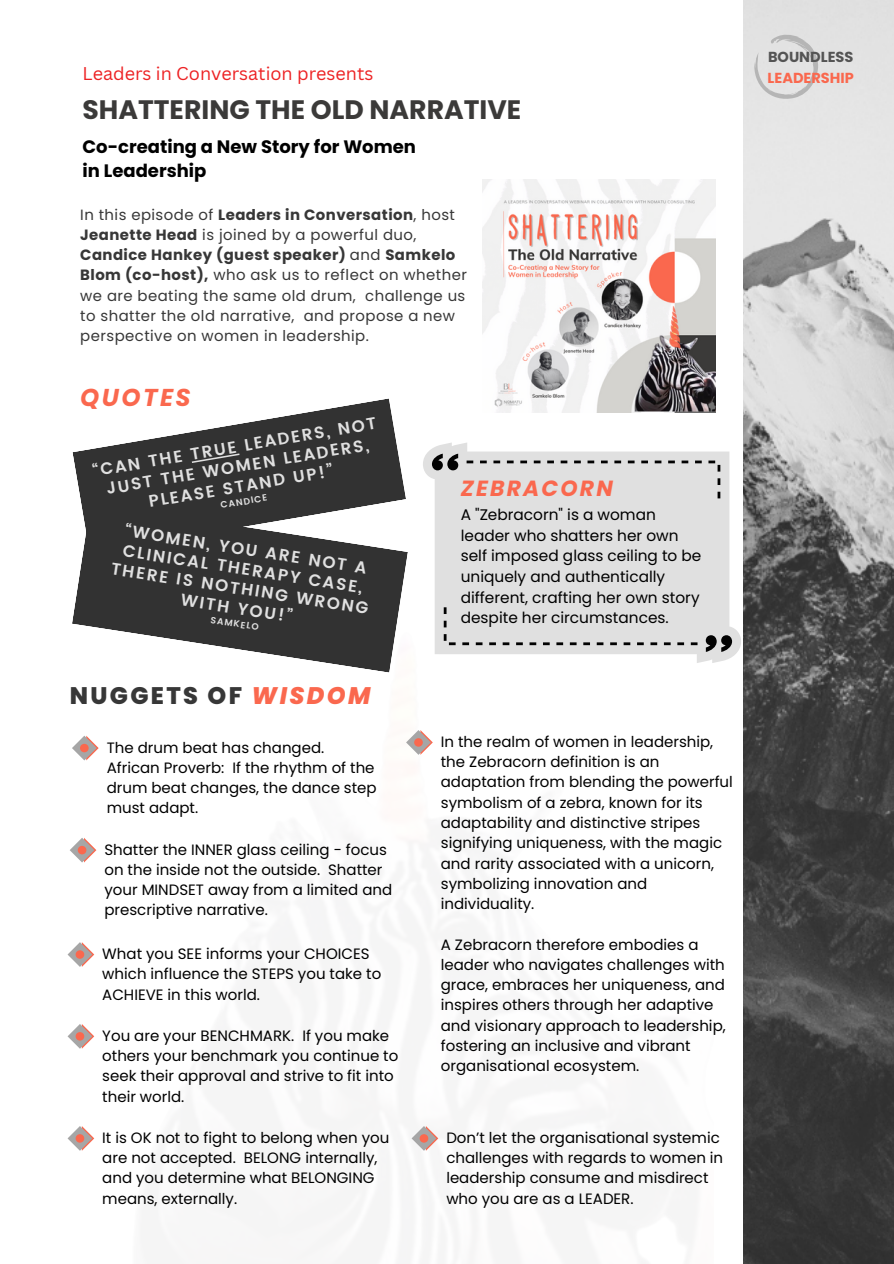
<style>
.page{position:relative;width:894px;height:1264px;background:#fff}
.page>*{position:absolute;margin:0;border:0;box-sizing:border-box;transform-origin:0 0}
.t1{font:700 26.7px "Poppins";color:#3b3a39}
.t2{font:italic 700 24.45px "Poppins";letter-spacing:.1em;color:#fa684e}
.t3{font:800 24px "Poppins";letter-spacing:.1em;color:#373737}
.t4{font:italic 700 21.9px "Poppins";letter-spacing:.1em;color:#fa684e}
.t5{font:700 18px/24.8px "Poppins";color:#000}
.t6{font:18px "Canva Sans";color:#ed2224}
.t7{font:600 16.65px/19.8px "Poppins";color:#e0e0e0;text-align:center}
.t8{font:15.3px/20.7px "Poppins";color:#000}
.t9{font:15px/20.2px "Poppins";color:#000}
.t10{font:14.85px/20.2px "Poppins";letter-spacing:.03em;color:#373737}
.t11{font:700 14.55px/20.1px "Poppins";color:#fa684e}
.t12{font:600 9.15px "Poppins";color:#e0e0e0}
.s1{font-weight:700}
.s2{font-style:italic;color:#fa684e}
.s3{color:#545454}
</style>
<div class="page">
<img style="left:743px;top:0;width:150px;height:1263px">
<svg style="left:743px;top:22px;width:88px;height:90px;background:#dedede"></svg>
<svg style="left:70px;top:838px;width:26px;height:24px"></svg>
<img style="left:482px;top:179px;width:233px;height:233px">
<svg style="left:72px;top:736px;width:27px;height:24px"></svg>
<svg style="left:67px;top:1126px;width:27px;height:24px"></svg>
<svg style="left:406px;top:730px;width:26px;height:24px"></svg>
<svg style="left:67px;top:942px;width:27px;height:24px"></svg>
<svg style="left:67px;top:1024px;width:27px;height:24px"></svg>
<svg style="left:423px;top:442px;width:318px;height:221px;background:#e3e3e3"></svg>
<svg style="left:466px;top:460px;width:7px;height:3px"></svg>
<svg style="left:480px;top:460px;width:6px;height:3px"></svg>
<svg style="left:493px;top:460px;width:7px;height:3px"></svg>
<svg style="left:506px;top:460px;width:7px;height:3px"></svg>
<svg style="left:520px;top:460px;width:7px;height:3px"></svg>
<svg style="left:533px;top:460px;width:7px;height:3px"></svg>
<svg style="left:547px;top:460px;width:6px;height:3px"></svg>
<svg style="left:560px;top:460px;width:7px;height:3px"></svg>
<svg style="left:574px;top:460px;width:6px;height:3px"></svg>
<svg style="left:587px;top:460px;width:7px;height:3px"></svg>
<svg style="left:600px;top:460px;width:7px;height:3px"></svg>
<svg style="left:614px;top:460px;width:7px;height:3px"></svg>
<svg style="left:627px;top:460px;width:7px;height:3px"></svg>
<svg style="left:641px;top:460px;width:6px;height:3px"></svg>
<svg style="left:654px;top:460px;width:7px;height:3px"></svg>
<svg style="left:668px;top:460px;width:6px;height:3px"></svg>
<svg style="left:681px;top:460px;width:7px;height:3px"></svg>
<svg style="left:694px;top:460px;width:7px;height:3px"></svg>
<svg style="left:708px;top:460px;width:12px;height:11px"></svg>
<svg style="left:717px;top:478px;width:3px;height:7px"></svg>
<svg style="left:717px;top:491px;width:3px;height:7px"></svg>
<svg style="left:443px;top:607px;width:3px;height:7px"></svg>
<svg style="left:443px;top:620px;width:3px;height:7px"></svg>
<svg style="left:443px;top:634px;width:12px;height:11px"></svg>
<svg style="left:462px;top:642px;width:7px;height:3px"></svg>
<svg style="left:475px;top:642px;width:7px;height:3px"></svg>
<svg style="left:489px;top:642px;width:7px;height:3px"></svg>
<svg style="left:502px;top:642px;width:7px;height:3px"></svg>
<svg style="left:516px;top:642px;width:6px;height:3px"></svg>
<svg style="left:529px;top:642px;width:7px;height:3px"></svg>
<svg style="left:543px;top:642px;width:6px;height:3px"></svg>
<svg style="left:556px;top:642px;width:7px;height:3px"></svg>
<svg style="left:569px;top:642px;width:7px;height:3px"></svg>
<svg style="left:583px;top:642px;width:7px;height:3px"></svg>
<svg style="left:596px;top:642px;width:7px;height:3px"></svg>
<svg style="left:610px;top:642px;width:6px;height:3px"></svg>
<svg style="left:623px;top:642px;width:7px;height:3px"></svg>
<svg style="left:637px;top:642px;width:6px;height:3px"></svg>
<svg style="left:650px;top:642px;width:7px;height:3px"></svg>
<svg style="left:663px;top:642px;width:7px;height:3px"></svg>
<svg style="left:677px;top:642px;width:7px;height:3px"></svg>
<svg style="left:690px;top:642px;width:7px;height:3px"></svg>
<svg style="left:432px;top:453px;width:26px;height:17px"></svg>
<svg style="left:705px;top:635px;width:26px;height:17px"></svg>
<svg style="left:72px;top:398px;width:334px;height:105px;fill:#323232"></svg>
<svg style="left:192px;top:453px;width:47px;height:10px"></svg>
<svg style="left:72px;top:503px;width:335px;height:169px;fill:#323232"></svg>
<svg style="left:411px;top:1126px;width:27px;height:24px"></svg>
<h3 class="t6" style="left:82px;top:61px;width:292px">Leaders in Conversation presents</h3>
<p class="t1" style="left:82px;top:91px;width:440px">SHATTERING THE OLD NARRATIVE</p>
<p class="t5" style="left:82px;top:134px;width:335px">Co-creating a New Story for Women in Leadership</p>
<p class="t10" style="left:80px;top:204px;width:388px">In this episode of <span class="s1">Leaders in Conversation</span>, host <span class="s1">Jeanette Head</span> is joined by a powerful duo, <span class="s1">Candice Hankey (guest speaker)</span> and <span class="s1">Samkelo Blom (co-host),</span> who ask us to reflect on whether we are beating the same old drum, challenge us to shatter the old narrative, and propose a new perspective on women in leadership.</p>
<h3 class="t2" style="left:80px;top:380px;width:112px">QUOTES</h3>
<p class="t7" style="left:91px;top:462px;width:289px;rotate:-10deg">“CAN THE TRUE LEADERS, NOT<br>JUST THE WOMEN LEADERS,<br>PLEASE STAND UP!”</p>
<p class="t12" style="left:220px;top:500px;width:49px;rotate:-10deg">CANDICE</p>
<p class="t7" style="left:127px;top:520px;width:246px;rotate:9deg">“WOMEN, YOU ARE NOT A</p>
<p class="t7" style="left:125px;top:540px;width:244px;rotate:9deg">CLINICAL THERAPY CASE,</p>
<p class="t7" style="left:113px;top:558px;width:84px;rotate:9deg">THERE IS</p>
<p class="t7" style="left:183px;top:589px;width:50px;rotate:9deg">WITH</p>
<p class="t7" style="left:242px;top:578px;width:131px;text-align:left;text-indent:-40px;rotate:9deg">NOTHING WRONG<br>YOU!”</p>
<p class="t12" style="left:211px;top:614px;width:50px;rotate:9deg">SAMKELO</p>
<h4 class="t3" style="left:70px;top:679px;width:302px">NUGGETS OF <span class="s2">WISDOM</span></h4>
<h2 class="t9" style="left:107px;top:737px;width:219px">The drum beat has changed.</h2>
<h5 class="t9" style="left:107px;top:757px;width:271px">African Proverb: If the rhythm of the drum beat changes, the dance step must adapt.</h5>
<h1 class="t9" style="left:104px;top:839px;width:289px">Shatter the INNER glass ceiling - focus on the inside not the outside. Shatter your MINDSET away from a limited and prescriptive narrative.</h1>
<h4 class="t9" style="left:102px;top:943px;width:280px">What you SEE informs your CHOICES which influence the STEPS you take to<br>ACHIEVE in this world.</h4>
<p class="t9" style="left:102px;top:1025px;width:297px">You are your BENCHMARK. If you make others your benchmark you continue to seek their approval and strive to fit into their world.</p>
<p class="t9" style="left:102px;top:1127px;width:288px">It is OK not to fight to belong when you are not accepted. BELONG internally, and you determine what BELONGING means, externally.</p>
<p class="t4" style="left:460px;top:473px;width:154px">ZEBRACORN</p>
<p class="t8" style="left:460px;top:504px;width:242px">A "Zebracorn" is a woman leader who shatters her own self imposed glass ceiling to be uniquely and authentically different, crafting her own story despite her circumstances.</p>
<p class="t9" style="left:440px;top:731px;width:293px">In the realm of women in leadership, the Zebracorn definition is an adaptation from blending the powerful symbolism of a zebra, known for its adaptability and distinctive stripes signifying uniqueness, with the magic and rarity associated with a unicorn, symbolizing innovation and individuality.</p>
<h2 class="t9" style="left:440px;top:934px;width:286px">A Zebracorn therefore embodies a leader who navigates challenges with grace, embraces her uniqueness, and inspires others through her adaptive and visionary approach to leadership, fostering an inclusive and vibrant organisational ecosystem.</h2>
<p class="t9" style="left:446px;top:1127px;width:278px">Don’t let the organisational systemic challenges with regards to women in leadership consume and misdirect who you are as a LEADER.</p>
<p class="t11" style="left:767px;top:47px;width:88px"><span class="s3">BOUNDLESS<br></span>LEADERSHIP</p>
</div>
